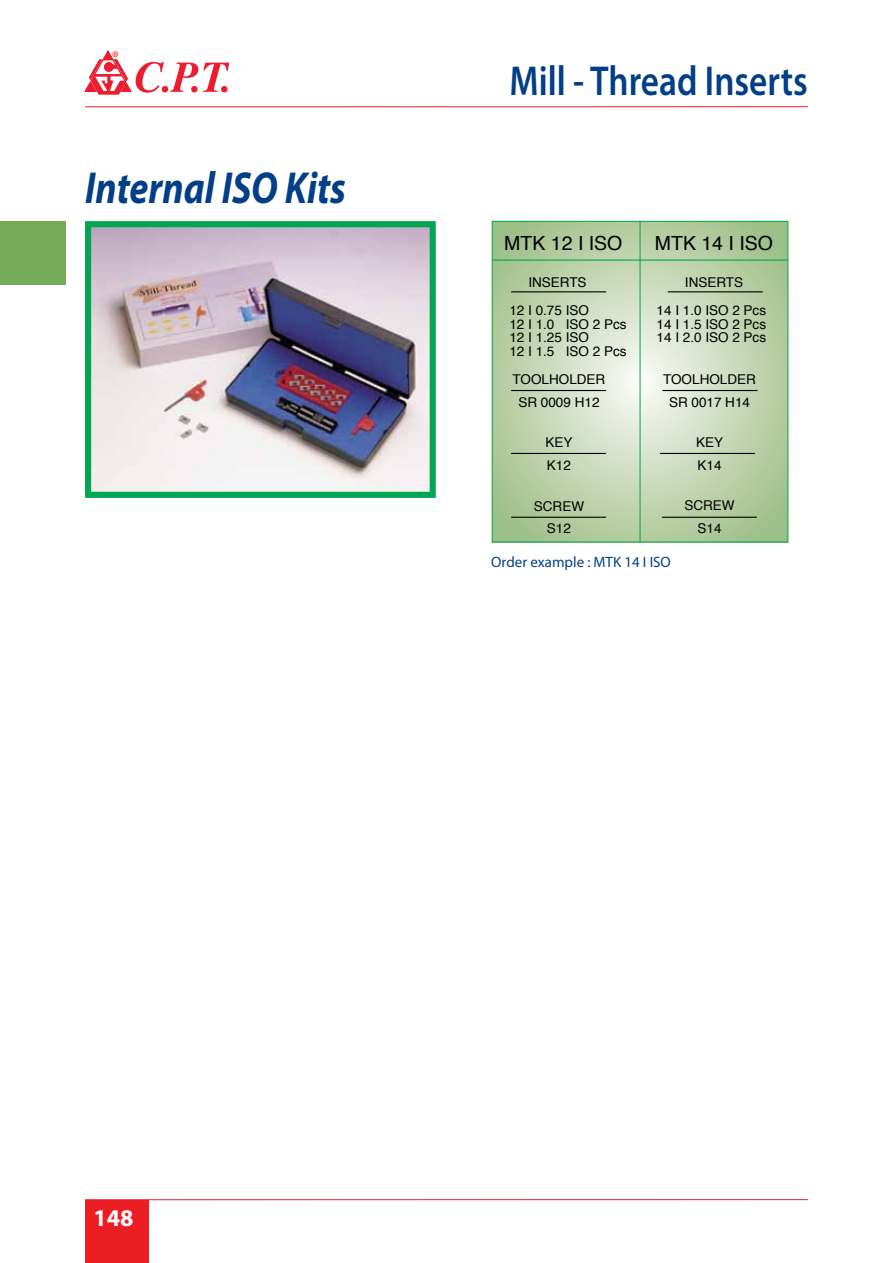
<style>
.page{position:relative;width:893px;height:1263px;background:#fff}
.page>*{position:absolute;margin:0;border:0;box-sizing:border-box;transform-origin:0 0}
.t1{font:italic 700 45px "Myriad Pro";color:#023f88;scale:.84 1}
.t2{font:600 42px "Myriad Pro";color:#023f88;scale:.84 1}
.t3{font:700 24px "Myriad Pro";color:#fff}
.t4{font:19.5px "Helvetica";color:#000}
.t5{font:15px "Myriad Pro";color:#023f88}
.t6{font:13.5px/22.5px "Helvetica";color:#000;text-align:center}
.t7{font:500 10.5px "Win Soft Pro";color:#ed1d24}
</style>
<div class="page">
<div style="left:85px;top:1200px;width:64px;height:63px;background:#ed1d24"></div>
<hr style="left:85px;top:1199px;width:723px;height:1px;background:#ed1d24">
<svg style="left:494px;top:223px;width:292px;height:317px;background:#c1d5b2"></svg>
<div style="left:492px;top:221px;width:296px;height:321px;border:1px solid #00a651"></div>
<img style="left:92px;top:228px;width:337px;height:263px">
<div style="left:85px;top:221px;width:351px;height:277px;border:6px solid #00a651"></div>
<hr style="left:511px;top:453px;width:95px;height:1px;background:#000">
<hr style="left:660px;top:453px;width:95px;height:1px;background:#000">
<hr style="left:511px;top:517px;width:95px;height:1px;background:#000">
<hr style="left:662px;top:517px;width:95px;height:1px;background:#000">
<hr style="left:511px;top:390px;width:95px;height:1px;background:#000">
<hr style="left:662px;top:390px;width:95px;height:1px;background:#000">
<hr style="left:511px;top:291px;width:95px;height:1px;background:#000">
<hr style="left:668px;top:291px;width:95px;height:1px;background:#000">
<hr style="left:640px;top:221px;width:1px;height:321px;background:#00a651">
<hr style="left:492px;top:259px;width:296px;height:2px;background:#00a651">
<hr style="left:85px;top:106px;width:723px;height:1px;background:#ed1d24">
<div style="left:0;top:221px;width:66px;height:64px;background:#75ab59"></div>
<svg style="left:85px;top:51px;width:144px;height:43px"></svg>
<p class="t7" style="left:112px;top:47px;width:8px">®</p>
<h1 class="t1" style="left:85px;top:158px;width:312px">Internal ISO Kits</h1>
<h2 class="t2" style="left:509px;top:54px;width:357px">Mill - Thread Inserts</h2>
<h3 class="t4" style="left:504px;top:228px;width:120px">MTK 12 I ISO</h3>
<h3 class="t4" style="left:655px;top:228px;width:120px">MTK 14 I ISO</h3>
<p class="t6" style="left:528px;top:271px;width:60px">INSERTS</p>
<p class="t6" style="left:685px;top:271px;width:60px">INSERTS</p>
<p class="t6" style="left:509px;top:304px;width:119px;line-height:13.5px;text-align:left">12 I 0.75 ISO<br>12 I 1.0 ISO 2 Pcs<br>12 I 1.25 ISO<br>12 I 1.5 ISO 2 Pcs</p>
<p class="t6" style="left:657px;top:304px;width:111px;line-height:13.5px;text-align:justify">14 I 1.0 ISO 2 Pcs 14 I 1.5 ISO 2 Pcs 14 I 2.0 ISO 2 Pcs</p>
<p class="t6" style="left:513px;top:369px;width:94px">TOOLHOLDER<br>SR 0009 H12</p>
<p class="t6" style="left:546px;top:432px;width:29px;text-align:left">KEY<br>K12</p>
<p class="t6" style="left:534px;top:495px;width:52px">SCREW<br>S12</p>
<p class="t6" style="left:663px;top:369px;width:94px">TOOLHOLDER<br>SR 0017 H14</p>
<p class="t6" style="left:696px;top:432px;width:29px;text-align:left">KEY<br>K14</p>
<p class="t6" style="left:684px;top:495px;width:52px">SCREW<br>S14</p>
<p class="t5" style="left:491px;top:553px;width:181px">Order example : MTK 14 I ISO</p>
<h3 class="t3" style="left:94px;top:1202px;width:41px">148</h3>
</div>
